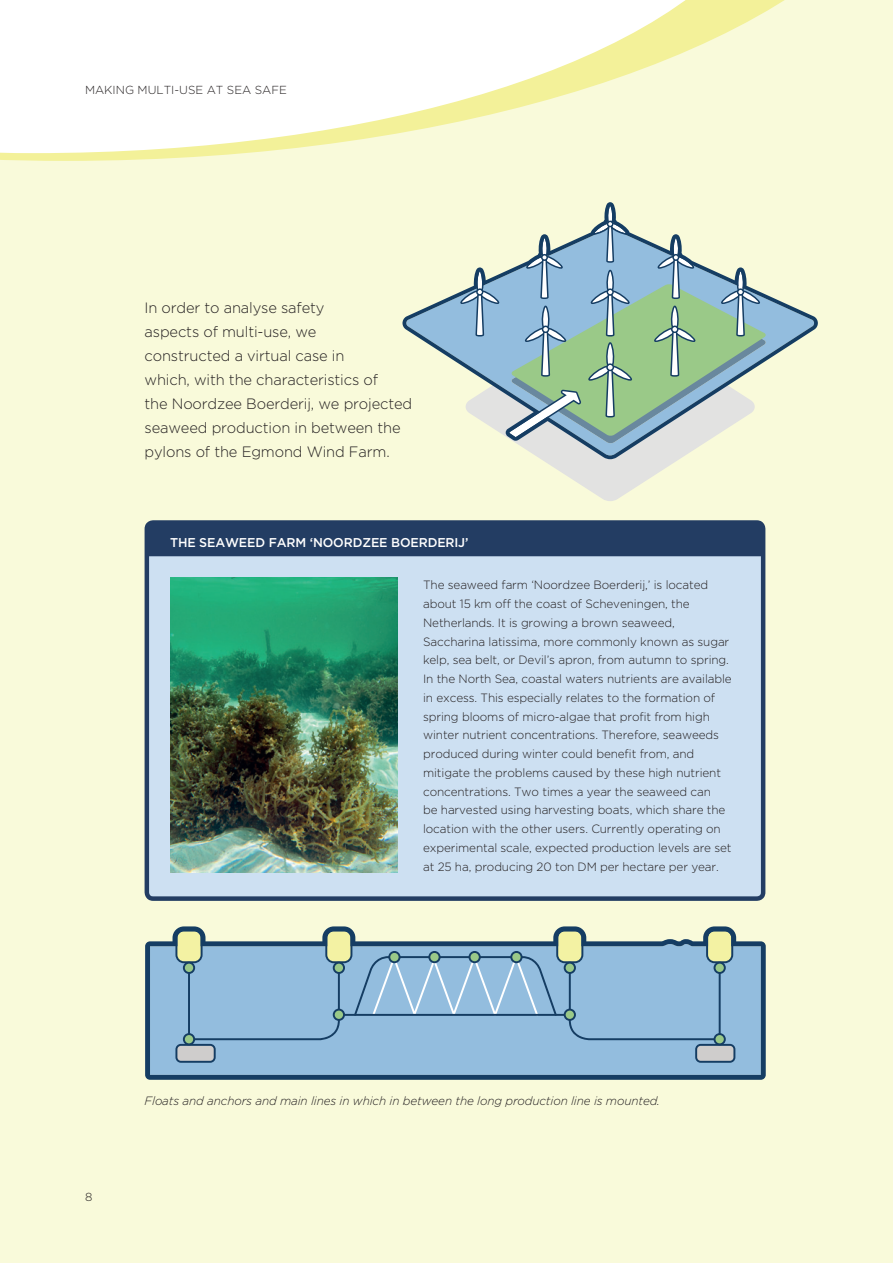
<style>
.page{position:relative;width:893px;height:1263px;background:#f9fada}
.page>*{position:absolute;margin:0;border:0;box-sizing:border-box;transform-origin:0 0}
.t1{font:300 15px/24px "Gotham";letter-spacing:-.01em;color:#231f20}
.t2{font:500 12.75px "Gotham";letter-spacing:-.01em;color:#fff}
.t3{font:300 12px/18.8px "Gotham";letter-spacing:-.01em;color:#231f20}
.t4{font:italic 300 12px "Gotham";letter-spacing:-.01em;color:#231f20}
.t5{font:300 11.7px "Gotham";color:#231f20}
</style>
<div class="page">
<svg style="left:0;top:0;width:785px;height:161px"></svg>
<svg style="left:0;top:0;width:763px;height:153px;fill:#fff"></svg>
<svg style="left:402px;top:202px;width:416px;height:163px"></svg>
<svg style="left:460px;top:204px;width:306px;height:297px"></svg>
<svg style="left:145px;top:926px;width:621px;height:154px;background:#82a6c0"></svg>
<svg style="left:175px;top:929px;width:560px;height:134px;background:#95b9d0"></svg>
<div style="left:145px;top:520px;width:620px;height:381px;background:#cde0f2"></div>
<div style="left:146px;top:522px;width:618px;height:34px;background:#233d63"></div>
<img style="left:170px;top:577px;width:228px;height:295px">
<p class="t5" style="left:85px;top:83px;width:203px">MAKING MULTI-USE AT SEA SAFE</p>
<p class="t1" style="left:145px;top:295px;width:269px">In order to analyse safety<br>aspects of multi-use, we<br>constructed a virtual case in<br>which, with the characteristics of<br>the Noordzee Boerderij, we projected seaweed production in between the pylons of the Egmond Wind Farm.</p>
<p class="t2" style="left:170px;top:535px;width:300px">THE SEAWEED FARM ‘NOORDZEE BOERDERIJ’</p>
<p class="t3" style="left:423px;top:575px;width:310px">The seaweed farm ‘Noordzee Boerderij,’ is located about 15 km off the coast of Scheveningen, the Netherlands. It is growing a brown seaweed, Saccharina latissima, more commonly known as sugar kelp, sea belt, or Devil’s apron, from autumn to spring.<br>In the North Sea, coastal waters nutrients are available in excess. This especially relates to the formation of spring blooms of micro-algae that profit from high winter nutrient concentrations. Therefore, seaweeds produced during winter could benefit from, and mitigate the problems caused by these high nutrient concentrations. Two times a year the seaweed can<br>be harvested using harvesting boats, which share the location with the other users. Currently operating on experimental scale, expected production levels are set at 25 ha, producing 20 ton DM per hectare per year.</p>
<p class="t5" style="left:85px;top:1189px;width:9px">8</p>
<p class="t4" style="left:145px;top:1093px;width:517px">Floats and anchors and main lines in which in between the long production line is mounted.</p>
</div>
